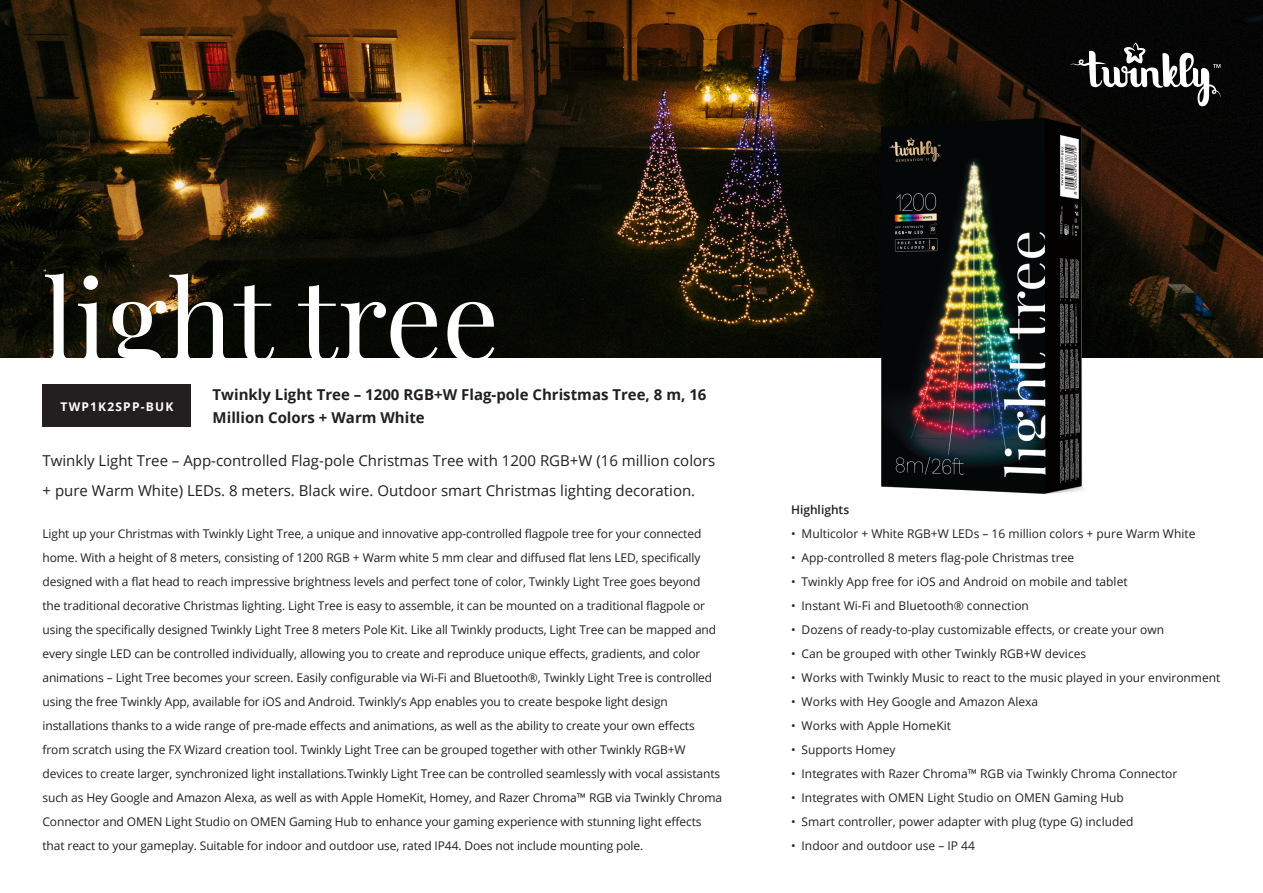
<style>
.page{position:relative;width:1263px;height:893px;background:#fff}
.page>*{position:absolute;margin:0;border:0;box-sizing:border-box;transform-origin:0 0}
.t1{font:112.5px "Playfair Display";color:#fff}
.t2{font:15px/30px "Open Sans";color:#231f20}
.t3{font:700 15px/22.5px "Open Sans";color:#231f20}
.t4{font:12px/24px "Open Sans";letter-spacing:-.01em;color:#231f20}
.t5{font:700 12px "Open Sans";letter-spacing:.1em;color:#fff}
.t6{font:600 12px "Open Sans";color:#231f20}
</style>
<div class="page">
<img style="left:0;top:0;width:1263px;height:357px">
<div style="left:43px;top:385px;width:148px;height:42px;background:#231f20"></div>
<svg style="left:1070px;top:43px;width:150px;height:63px"></svg>
<img style="left:791px;top:114px;width:383px;height:380px">
<p class="t1" style="left:43px;top:231px;width:458px">light tree</p>
<p class="t5" style="left:61px;top:398px;width:114px">TWP1K2SPP-BUK</p>
<p class="t3" style="left:213px;top:383px;width:495px">Twinkly Light Tree – 1200 RGB+W Flag-pole Christmas Tree, 8 m, 16<br>Million Colors + Warm White</p>
<p class="t2" style="left:43px;top:445px;width:674px">Twinkly Light Tree – App-controlled Flag-pole Christmas Tree with 1200 RGB+W (16 million colors + pure Warm White) LEDs. 8 meters. Black wire. Outdoor smart Christmas lighting decoration.</p>
<p class="t4" style="left:43px;top:522px;width:681px">Light up your Christmas with Twinkly Light Tree, a unique and innovative app-controlled flagpole tree for your connected home. With a height of 8 meters, consisting of 1200 RGB + Warm white 5 mm clear and diffused flat lens LED, specifically designed with a flat head to reach impressive brightness levels and perfect tone of color, Twinkly Light Tree goes beyond<br>the traditional decorative Christmas lighting. Light Tree is easy to assemble, it can be mounted on a traditional flagpole or using the specifically designed Twinkly Light Tree 8 meters Pole Kit. Like all Twinkly products, Light Tree can be mapped and every single LED can be controlled individually, allowing you to create and reproduce unique effects, gradients, and color animations – Light Tree becomes your screen. Easily configurable via Wi-Fi and Bluetooth®, Twinkly Light Tree is controlled using the free Twinkly App, available for iOS and Android. Twinkly’s App enables you to create bespoke light design installations thanks to a wide range of pre-made effects and animations, as well as the ability to create your own effects from scratch using the FX Wizard creation tool. Twinkly Light Tree can be grouped together with other Twinkly RGB+W devices to create larger, synchronized light installations.Twinkly Light Tree can be controlled seamlessly with vocal assistants such as Hey Google and Amazon Alexa, as well as with Apple HomeKit, Homey, and Razer Chroma™ RGB via Twinkly Chroma Connector and OMEN Light Studio on OMEN Gaming Hub to enhance your gaming experience with stunning light effects that react to your gameplay. Suitable for indoor and outdoor use, rated IP44. Does not include mounting pole.</p>
<p class="t6" style="left:791px;top:502px;width:60px">Highlights</p>
<p class="t4" style="left:791px;top:522px;width:406px">• Multicolor + White RGB+W LEDs – 16 million colors + pure Warm White</p>
<p class="t4" style="left:791px;top:546px;width:285px">• App-controlled 8 meters flag-pole Christmas tree</p>
<p class="t4" style="left:791px;top:570px;width:338px">• Twinkly App free for iOS and Android on mobile and tablet</p>
<p class="t4" style="left:791px;top:594px;width:239px">• Instant Wi-Fi and Bluetooth® connection</p>
<p class="t4" style="left:791px;top:618px;width:375px">• Dozens of ready-to-play customizable effects, or create your own</p>
<p class="t4" style="left:791px;top:642px;width:297px">• Can be grouped with other Twinkly RGB+W devices</p>
<p class="t4" style="left:791px;top:666px;width:431px">• Works with Twinkly Music to react to the music played in your environment</p>
<p class="t4" style="left:791px;top:690px;width:249px">• Works with Hey Google and Amazon Alexa</p>
<p class="t4" style="left:791px;top:714px;width:161px">• Works with Apple HomeKit</p>
<p class="t4" style="left:791px;top:738px;width:106px">• Supports Homey</p>
<p class="t4" style="left:791px;top:762px;width:388px">• Integrates with Razer Chroma™ RGB via Twinkly Chroma Connector</p>
<p class="t4" style="left:791px;top:786px;width:334px">• Integrates with OMEN Light Studio on OMEN Gaming Hub</p>
<p class="t4" style="left:791px;top:810px;width:344px">• Smart controller, power adapter with plug (type G) included</p>
<p class="t4" style="left:791px;top:834px;width:185px">• Indoor and outdoor use – IP 44</p>
</div>
